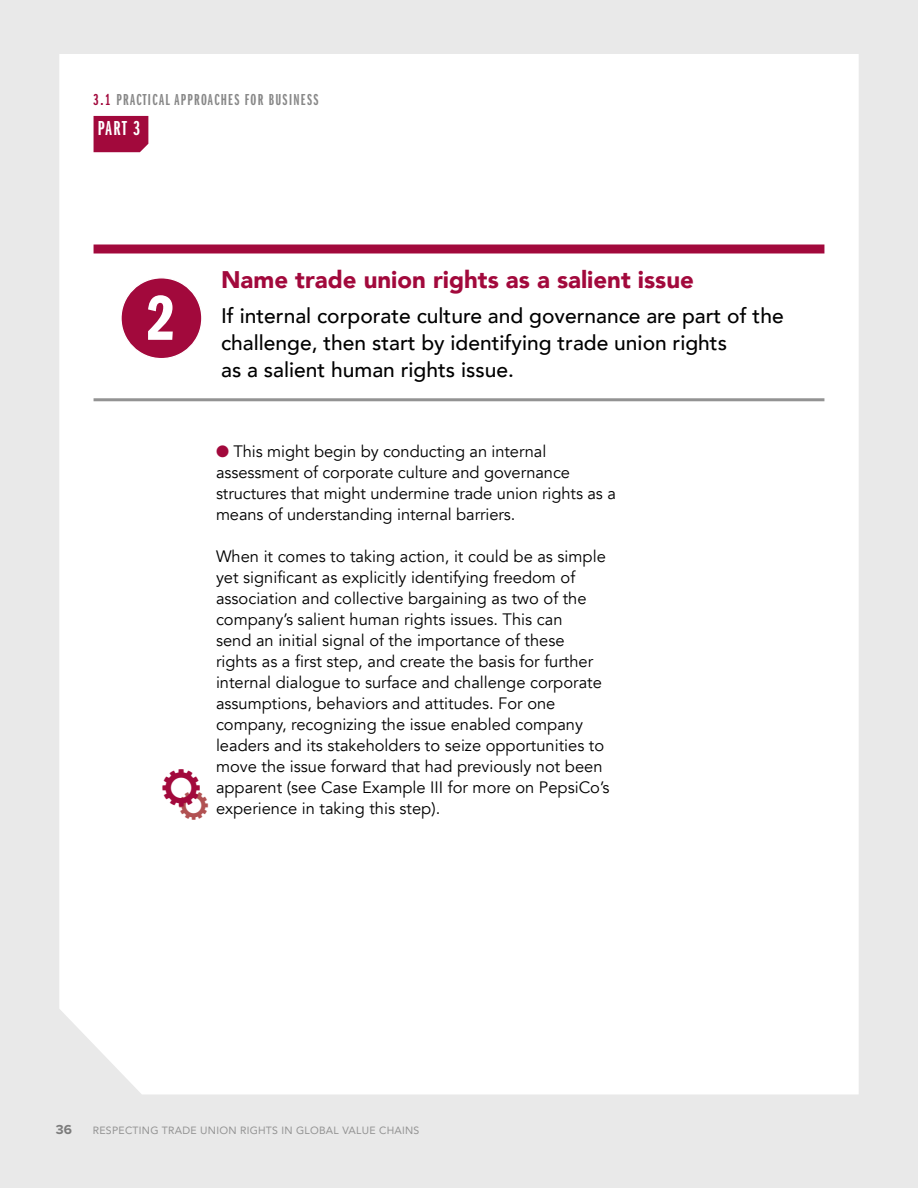
<style>
.page{position:relative;width:918px;height:1188px;background:#e9e9e9}
.page>*{position:absolute;margin:0;border:0;box-sizing:border-box;transform-origin:0 0}
.t1{font:65.85px "Franklin Gothic LT Demi Cmpr";color:#fff}
.t2{font:900 24px "Avenir";color:#a2093c}
.t3{font:500 21px/27px "Avenir";color:#000}
.t4{font:21px "Franklin Gothic LT Pro Dm X Cm";color:#fff}
.t5{font:16.5px/21px "Avenir";color:#000}
.t6{font:16.5px "Franklin Gothic LT Pro Dm X Cm";letter-spacing:.08em;color:#888}
.t7{font:700 13.5px "Proxima Nova";color:#7c7c7c}
.t8{font:10.5px "Avenir";letter-spacing:.025em;color:#939393}
.s1{color:#a2093c}
</style>
<div class="page">
<div style="left:59px;top:54px;width:800px;height:1040px;background:#fff"></div>
<div style="left:94px;top:116px;width:54px;height:36px;background:#a2093c"></div>
<div style="left:121px;top:278px;width:81px;height:81px;background:#a2093c;border-radius:50%"></div>
<div style="left:120px;top:277px;width:83px;height:82px;border:1px solid #fff;border-radius:50%"></div>
<div style="left:94px;top:244px;width:730px;height:10px;background:#a2093c"></div>
<hr style="left:94px;top:398px;width:730px;height:3px;background:#939393">
<div style="left:163px;top:769px;width:45px;height:51px;background:#fff"></div>
<p class="t6" style="left:94px;top:91px;width:226px"><span class="s1">3.1</span> PRACTICAL APPROACHES FOR BUSINESS</p>
<p class="t4" style="left:98px;top:116px;width:44px">PART 3</p>
<h1 class="t1" style="left:146px;top:282px;width:30px">2</h1>
<h2 class="t2" style="left:221px;top:259px;width:474px">Name trade union rights as a salient issue</h2>
<p class="t3" style="left:221px;top:301px;width:564px">If internal corporate culture and governance are part of the challenge, then start by identifying trade union rights<br>as a salient human rights issue.</p>
<p class="t5" style="left:216px;top:441px;width:401px"><span class="s1">●</span> This might begin by conducting an internal assessment of corporate culture and governance structures that might undermine trade union rights as a means of understanding internal barriers.</p>
<p class="t5" style="left:216px;top:546px;width:395px">When it comes to taking action, it could be as simple yet significant as explicitly identifying freedom of association and collective bargaining as two of the company’s salient human rights issues. This can<br>send an initial signal of the importance of these rights as a first step, and create the basis for further internal dialogue to surface and challenge corporate assumptions, behaviors and attitudes. For one company, recognizing the issue enabled company leaders and its stakeholders to seize opportunities to move the issue forward that had previously not been apparent (see Case Example III for more on PepsiCo’s experience in taking this step).</p>
<p class="t7" style="left:56px;top:1122px;width:18px">36</p>
<p class="t8" style="left:93px;top:1122px;width:328px">RESPECTING TRADE UNION RIGHTS IN GLOBAL VALUE CHAINS</p>
</div>
